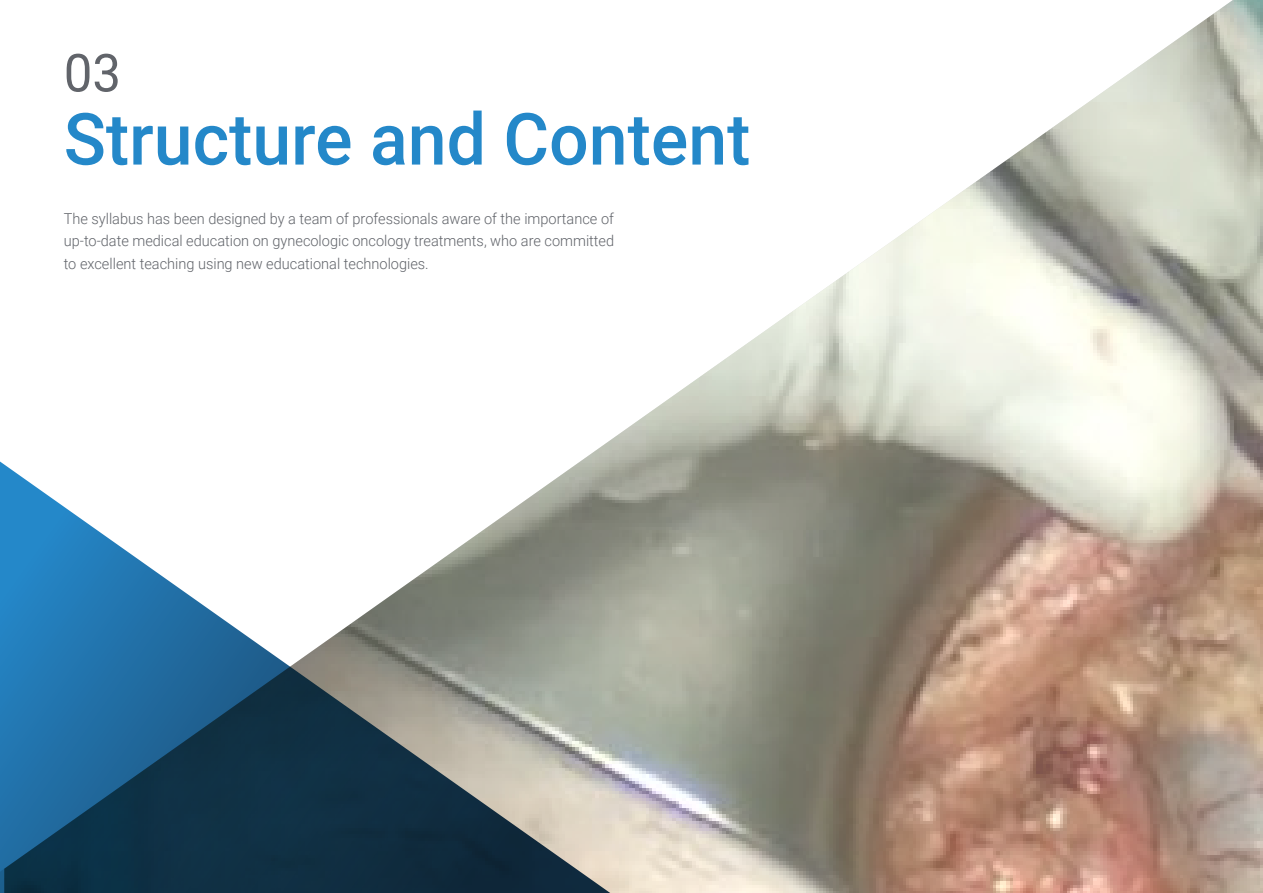
<style>
.page{position:relative;width:1263px;height:893px;background:#fff}
.page>*{position:absolute;margin:0;border:0;box-sizing:border-box;transform-origin:0 0}
.t1{font:500 72px "Roboto";color:#2488c9}
.t2{font:52.5px "Roboto";color:#61646a}
.t3{font:300 15px/22.5px "Roboto";color:#61646a;text-align:justify}
</style>
<div class="page">
<img style="left:602px;top:0;width:661px;height:893px">
<svg style="left:0;top:446px;width:640px;height:447px"></svg>
<h2 class="t2" style="left:64px;top:36px;width:59px">03</h2>
<h1 class="t1" style="left:64px;top:89px;width:688px">Structure and Content</h1>
<p class="t3" style="left:64px;top:207px;width:552px">The syllabus has been designed by a team of professionals aware of the importance of up-to-date medical education on gynecologic oncology treatments, who are committed to excellent teaching using new educational technologies.</p>
</div>
